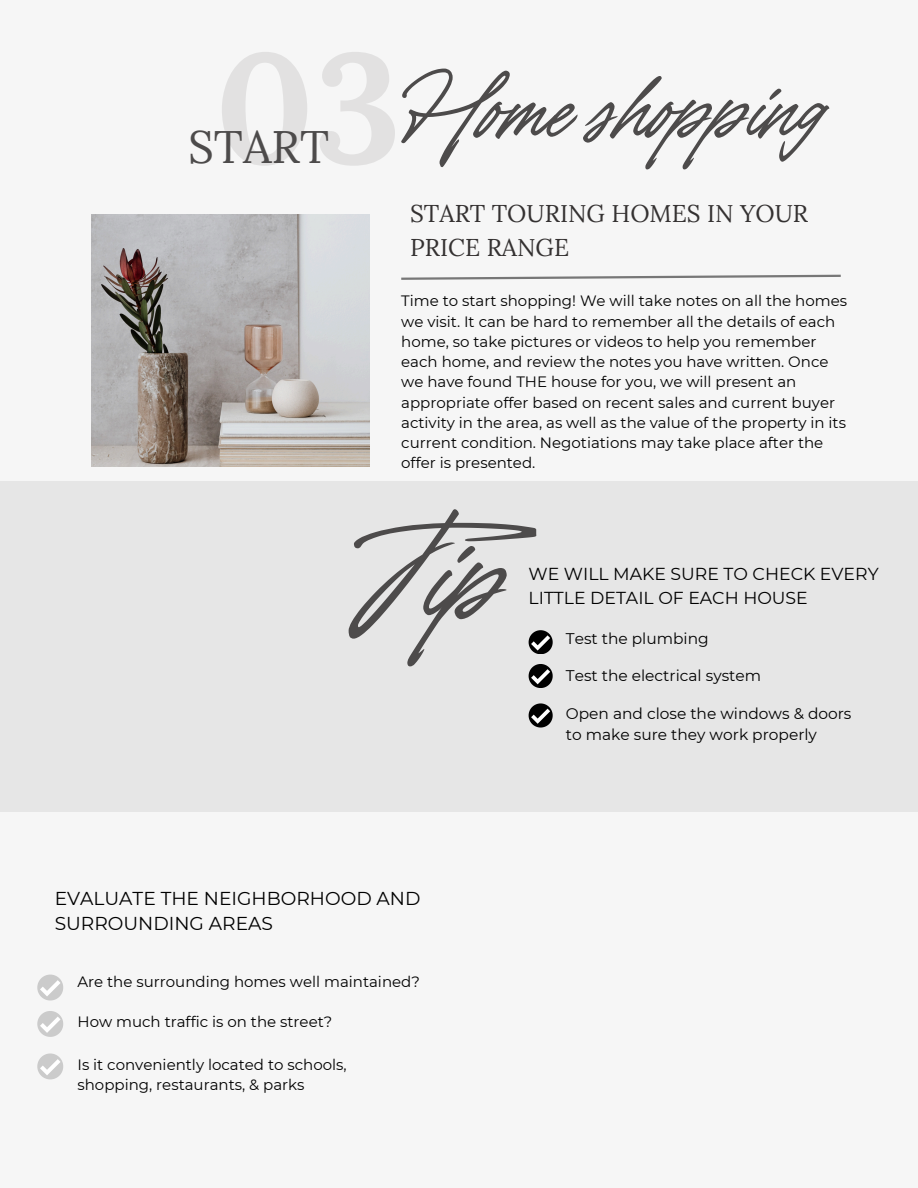
<style>
.page{position:relative;width:918px;height:1188px;background:#f6f6f6}
.page>*{position:absolute;margin:0;border:0;box-sizing:border-box;transform-origin:0 0}
.t1{font:700 155.55px "Lora";color:#4d4b4b}
.t2{font:115.2px "TY Script";color:#4d4b4b}
.t3{font:77.25px "TY Script";color:#4d4b4b}
.t4{font:45.45px "Lora";color:#4d4b4b}
.t5{font:24.3px/33.8px "Lora";color:#343131}
.t6{font:18.6px/25.8px "Montserrat";color:#000}
.t7{font:17.25px/24px "Montserrat";color:#000}
.t8{font:15.45px/20.5px "Montserrat";color:#000}
.t9{font:15px/20.2px "Montserrat";color:#000}
.s1{font-family:"Lora";font-weight:700;font-size:155.55px}
</style>
<div class="page">
<div style="left:0;top:482px;width:918px;height:330px;background:#e6e6e6"></div>
<img style="left:92px;top:215px;width:278px;height:252px">
<svg style="left:401px;top:274px;width:440px;height:6px"></svg>
<svg style="left:529px;top:630px;width:23px;height:24px"></svg>
<svg style="left:529px;top:664px;width:23px;height:24px"></svg>
<svg style="left:529px;top:703px;width:23px;height:24px"></svg>
<svg style="left:37px;top:975px;width:26px;height:25px"></svg>
<svg style="left:37px;top:1011px;width:26px;height:26px"></svg>
<svg style="left:37px;top:1054px;width:26px;height:25px"></svg>
<h1 class="t1" style="left:215px;top:7px;width:100px">0</h1>
<h3 class="t3" style="left:314px;top:62px;width:509px"><span class="s1">3</span>Home shopping</h3>
<h2 class="t5" style="left:410px;top:196px;width:399px">START TOURING HOMES IN YOUR<br>PRICE RANGE</h2>
<p class="t9" style="left:401px;top:291px;width:447px">Time to start shopping! We will take notes on all the homes we visit. It can be hard to remember all the details of each home, so take pictures or videos to help you remember each home, and review the notes you have written. Once we have found THE house for you, we will present an appropriate offer based on recent sales and current buyer activity in the area, as well as the value of the property in its current condition. Negotiations may take place after the offer is presented.</p>
<h4 class="t2" style="left:369px;top:506px;width:189px">Ti p</h4>
<p class="t4" style="left:188px;top:117px;width:142px">START</p>
<p class="t7" style="left:529px;top:562px;width:352px">WE WILL MAKE SURE TO CHECK EVERY<br>LITTLE DETAIL OF EACH HOUSE</p>
<p class="t8" style="left:566px;top:628px;width:144px">Test the plumbing</p>
<p class="t6" style="left:55px;top:885px;width:367px">EVALUATE THE NEIGHBORHOOD AND<br>SURROUNDING AREAS</p>
<p class="t9" style="left:77px;top:972px;width:344px">Are the surrounding homes well maintained?</p>
<p class="t9" style="left:77px;top:1011px;width:256px">How much traffic is on the street?</p>
<p class="t9" style="left:77px;top:1054px;width:271px">Is it conveniently located to schools, shopping, restaurants, &amp; parks</p>
<h1 class="t8" style="left:566px;top:665px;width:197px">Test the electrical system</h1>
<h5 class="t8" style="left:566px;top:703px;width:287px">Open and close the windows &amp; doors to make sure they work properly</h5>
</div>
